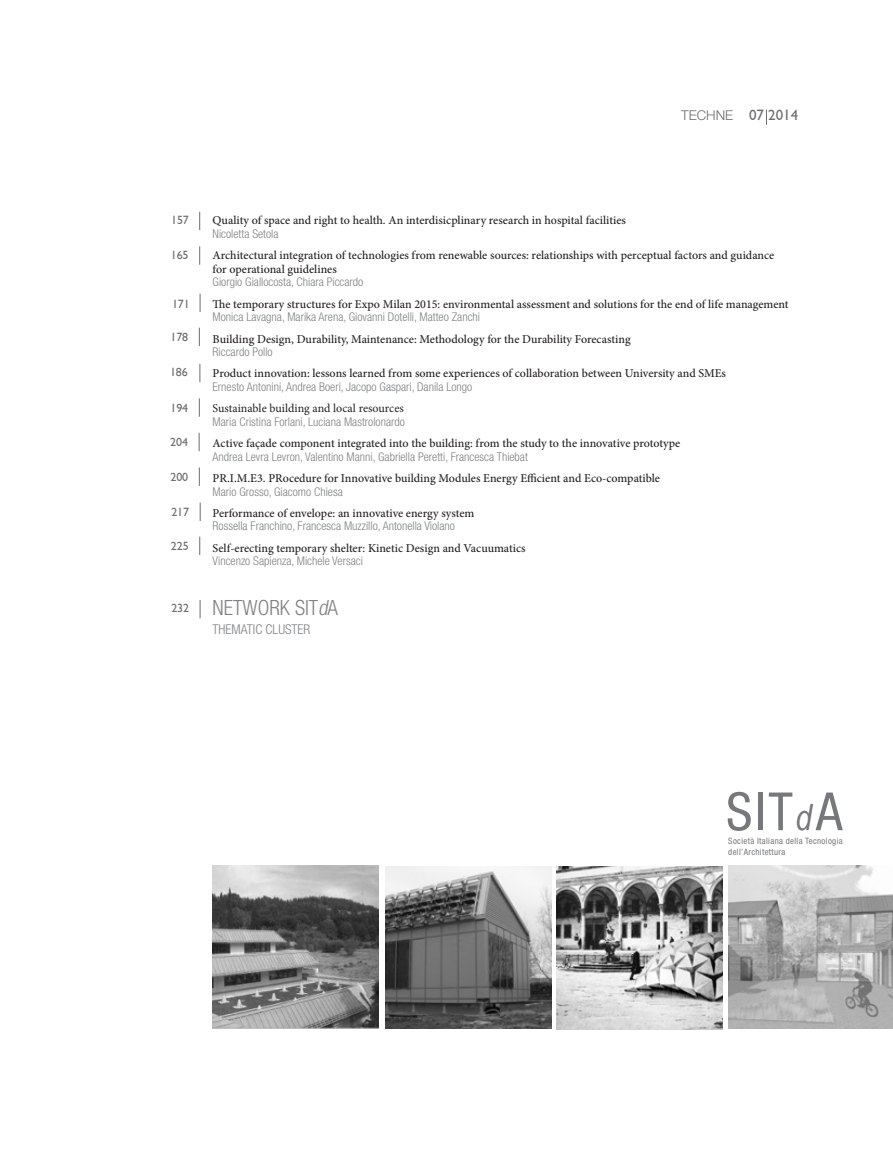
<style>
.page{position:relative;width:893px;height:1149px;background:#fff}
.page>*{position:absolute;margin:0;border:0;box-sizing:border-box;transform-origin:0 0}
.t1{font:condensed 52.65px "Helvetica Neue";color:#76787b}
.Normale__Web{font:300 condensed 21px "Helvetica Neue";color:#808285}
.Normale__Web-2{font:15px "Gill Sans";color:#6c6d70}
.Normale__Web-3{font:300 condensed 13.5px "Helvetica Neue";color:#808285}
.t2{font:300 13.5px "Helvetica Neue";color:#6c6d70}
.Testo_nota_di_chiusu{font:500 12px/13.5px "Minion Pro";color:#231f20}
.Testo_nota_di_chiusu-2{font:300 condensed 12px "Helvetica Neue";color:#808285}
.Testo_nota_di_chiusu-3{font:12px "Minion Pro";color:#231f20}
.Normale__Web-4{font:12px "Gill Sans";letter-spacing:-.01em;color:#6c6d70}
.t3{font:condensed 8.85px "Helvetica Neue";letter-spacing:.04em;color:#76787b}
.s1{font-style:italic}
.s2{font-family:"Arial Narrow";font-style:italic;font-stretch:normal;font-size:36.3px}
</style>
<div class="page">
<svg style="left:766px;top:109px;width:1px;height:16px"></svg>
<img style="left:385px;top:866px;width:167px;height:162px">
<img style="left:556px;top:866px;width:167px;height:162px">
<svg style="left:199px;top:212px;width:1px;height:18px"></svg>
<svg style="left:200px;top:600px;width:1px;height:18px"></svg>
<svg style="left:199px;top:246px;width:1px;height:19px"></svg>
<svg style="left:200px;top:293px;width:1px;height:19px"></svg>
<svg style="left:199px;top:327px;width:1px;height:19px"></svg>
<svg style="left:200px;top:364px;width:1px;height:18px"></svg>
<svg style="left:199px;top:398px;width:1px;height:18px"></svg>
<svg style="left:199px;top:432px;width:1px;height:19px"></svg>
<svg style="left:199px;top:467px;width:1px;height:18px"></svg>
<svg style="left:200px;top:502px;width:1px;height:19px"></svg>
<svg style="left:199px;top:536px;width:1px;height:19px"></svg>
<img style="left:213px;top:865px;width:166px;height:163px">
<img style="left:728px;top:865px;width:165px;height:163px">
<p class="t2" style="left:681px;top:106px;width:54px">TECHNE</p>
<p class="Normale__Web-2" style="left:749px;top:106px;width:51px">07 2014</p>
<p class="Normale__Web-4" style="left:171px;top:213px;width:19px">157</p>
<p class="Normale__Web-4" style="left:171px;top:248px;width:19px">165</p>
<p class="Normale__Web-4" style="left:172px;top:296px;width:19px">171</p>
<p class="Normale__Web-4" style="left:171px;top:330px;width:19px">178</p>
<p class="Normale__Web-4" style="left:170px;top:365px;width:19px">186</p>
<p class="Normale__Web-4" style="left:171px;top:400px;width:19px">194</p>
<p class="Normale__Web-4" style="left:170px;top:435px;width:19px">204</p>
<p class="Normale__Web-4" style="left:171px;top:470px;width:19px">200</p>
<p class="Normale__Web-4" style="left:171px;top:505px;width:19px">217</p>
<p class="Normale__Web-4" style="left:171px;top:539px;width:19px">225</p>
<p class="Normale__Web-4" style="left:171px;top:600px;width:19px">232</p>
<p class="Testo_nota_di_chiusu" style="left:213px;top:214px;width:415px">Quality of space and right to health. An interdisicplinary research in hospital facilities</p>
<p class="Testo_nota_di_chiusu-2" style="left:213px;top:227px;width:67px">Nicoletta Setola</p>
<p class="Testo_nota_di_chiusu" style="left:213px;top:249px;width:563px">Architectural integration of technologies from renewable sources: relationships with perceptual factors and guidance for operational guidelines</p>
<p class="Testo_nota_di_chiusu-2" style="left:213px;top:275px;width:152px">Giorgio Giallocosta, Chiara Piccardo</p>
<p class="Testo_nota_di_chiusu" style="left:213px;top:297px;width:578px">The temporary structures for Expo Milan 2015: environmental assessment and solutions for the end of life management</p>
<p class="Testo_nota_di_chiusu-2" style="left:213px;top:310px;width:269px">Monica Lavagna, Marika Arena, Giovanni Dotelli, Matteo Zanchi</p>
<p class="Testo_nota_di_chiusu" style="left:213px;top:332px;width:420px">Building Design, Durability, Maintenance: Methodology for the Durability Forecasting</p>
<p class="Testo_nota_di_chiusu-2" style="left:213px;top:345px;width:62px">Riccardo Pollo</p>
<p class="Testo_nota_di_chiusu" style="left:213px;top:367px;width:515px">Product innovation: lessons learned from some experiences of collaboration between University and SMEs</p>
<p class="Testo_nota_di_chiusu-2" style="left:213px;top:380px;width:261px">Ernesto Antonini, Andrea Boeri, Jacopo Gaspari, Danila Longo</p>
<p class="Testo_nota_di_chiusu-3" style="left:213px;top:400px;width:193px">Sustainable building and local resources</p>
<p class="Testo_nota_di_chiusu-2" style="left:213px;top:414px;width:194px">Maria Cristina Forlani, Luciana Mastrolonardo</p>
<p class="Testo_nota_di_chiusu" style="left:213px;top:436px;width:469px">Active façade component integrated into the building: from the study to the innovative prototype</p>
<p class="Testo_nota_di_chiusu-2" style="left:213px;top:449px;width:317px">Andrea Levra Levron, Valentino Manni, Gabriella Peretti, Francesca Thiebat</p>
<p class="Testo_nota_di_chiusu" style="left:213px;top:471px;width:449px">PR.I.M.E3. PRocedure for Innovative building Modules Energy Efficient and Eco-compatible</p>
<p class="Testo_nota_di_chiusu-2" style="left:213px;top:484px;width:132px">Mario Grosso, Giacomo Chiesa</p>
<p class="Testo_nota_di_chiusu" style="left:213px;top:506px;width:263px">Performance of envelope: an innovative energy system</p>
<p class="Testo_nota_di_chiusu-2" style="left:213px;top:519px;width:244px">Rossella Franchino, Francesca Muzzillo, Antonella Violano</p>
<p class="Testo_nota_di_chiusu" style="left:213px;top:541px;width:314px">Self-erecting temporary shelter: Kinetic Design and Vacuumatics</p>
<p class="Testo_nota_di_chiusu-2" style="left:213px;top:554px;width:152px">Vincenzo Sapienza, Michele Versaci</p>
<p class="Normale__Web" style="left:213px;top:595px;width:127px">NETWORK SIT<span class="s1">d</span>A</p>
<p class="Normale__Web-3" style="left:213px;top:621px;width:99px">THEMATIC CLUSTER</p>
<p class="t1" style="left:726px;top:780px;width:118px">SIT<span class="s2">d</span>A</p>
<p class="t3" style="left:728px;top:835px;width:116px">Società Italiana della Tecnologia</p>
<p class="t3" style="left:728px;top:846px;width:59px">dell’Architettura</p>
</div>
